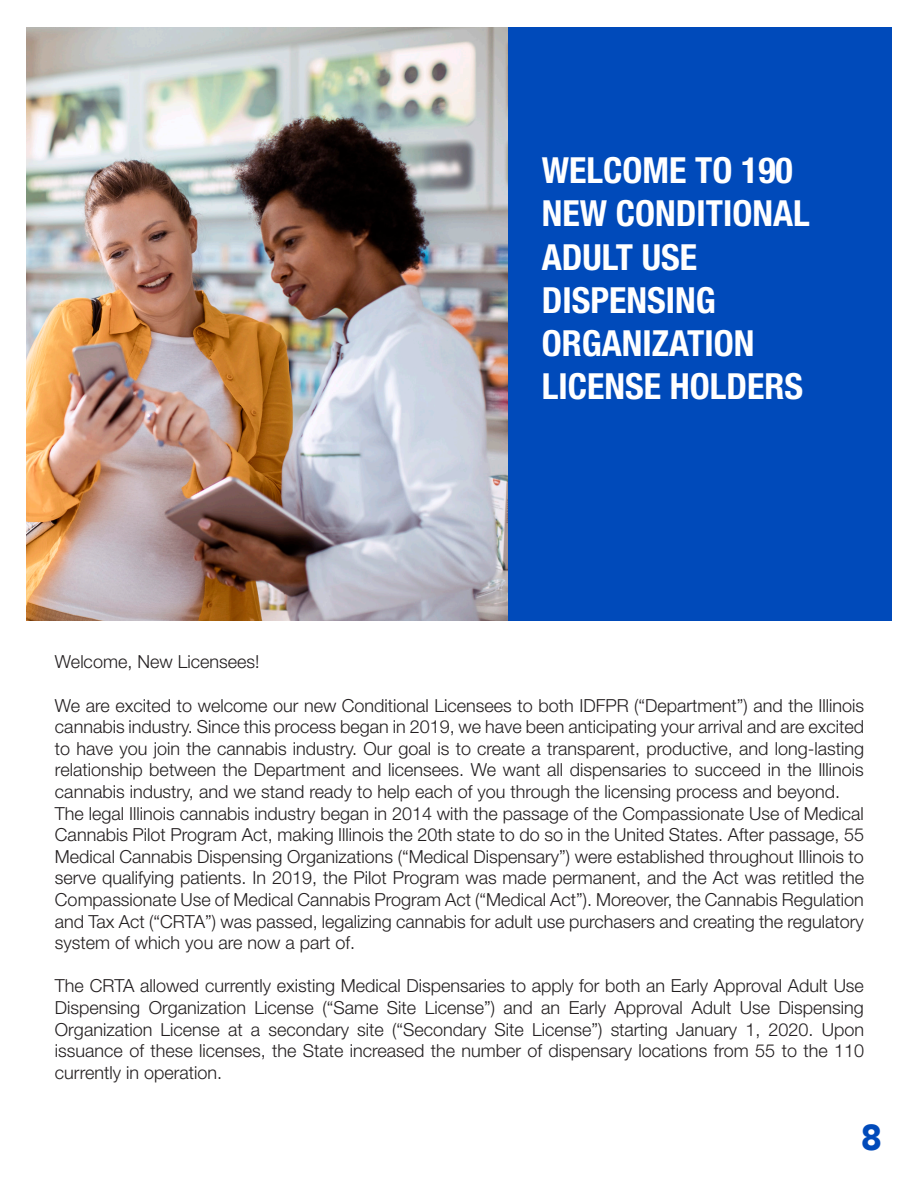
<style>
.page{position:relative;width:918px;height:1188px;background:#fff}
.page>*{position:absolute;margin:0;border:0;box-sizing:border-box;transform-origin:0 0}
.t1{font:700 condensed 36px/43.2px "Helvetica Neue LT Std";color:#fff}
.t2{font:900 36px "Avenir";color:#004aba}
.t3{font:300 18px/21.6px "Helvetica Neue LT Std";color:#231f20;text-align:justify}
</style>
<div class="page">
<div style="left:28px;top:27px;width:864px;height:594px;background:#004aba"></div>
<img style="left:26px;top:27px;width:481px;height:594px">
<p class="t1" style="left:542px;top:148px;width:269px">WELCOME TO 190<br>NEW CONDITIONAL<br>ADULT USE<br>DISPENSING<br>ORGANIZATION<br>LICENSE HOLDERS</p>
<p class="t3" style="left:55px;top:651px;width:206px">Welcome, New Licensees!</p>
<p class="t3" style="left:55px;top:694px;width:811px">We are excited to welcome our new Conditional Licensees to both IDFPR (“Department”) and the Illinois cannabis industry. Since this process began in 2019, we have been anticipating your arrival and are excited to have you join the cannabis industry. Our goal is to create a transparent, productive, and long-lasting relationship between the Department and licensees. We want all dispensaries to succeed in the Illinois cannabis industry, and we stand ready to help each of you through the licensing process and beyond.</p>
<p class="t3" style="left:55px;top:802px;width:811px">The legal Illinois cannabis industry began in 2014 with the passage of the Compassionate Use of Medical Cannabis Pilot Program Act, making Illinois the 20th state to do so in the United States. After passage, 55<br>Medical Cannabis Dispensing Organizations (“Medical Dispensary”) were established throughout Illinois to serve qualifying patients. In 2019, the Pilot Program was made permanent, and the Act was retitled the Compassionate Use of Medical Cannabis Program Act (“Medical Act”). Moreover, the Cannabis Regulation and Tax Act (“CRTA”) was passed, legalizing cannabis for adult use purchasers and creating the regulatory system of which you are now a part of.</p>
<p class="t3" style="left:55px;top:975px;width:811px">The CRTA allowed currently existing Medical Dispensaries to apply for both an Early Approval Adult Use Dispensing Organization License (“Same Site License”) and an Early Approval Adult Use Dispensing Organization License at a secondary site (“Secondary Site License”) starting January 1, 2020. Upon issuance of these licenses, the State increased the number of dispensary locations from 55 to the 110 currently in operation.</p>
<h1 class="t2" style="left:861px;top:1106px;width:23px">8</h1>
</div>
